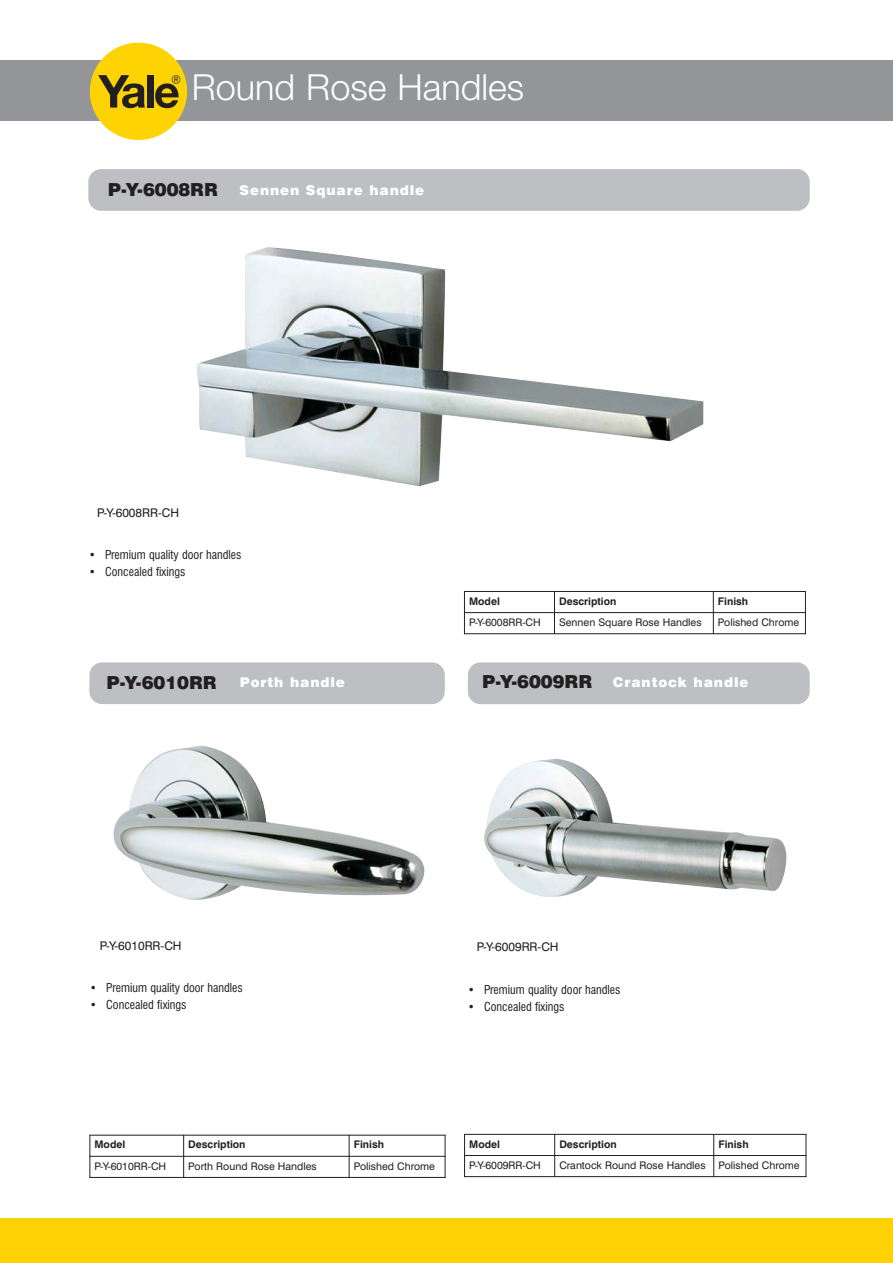
<style>
.page{position:relative;width:893px;height:1263px;background:#fff}
.page>*{position:absolute;margin:0;border:0;box-sizing:border-box;transform-origin:0 0}
.t1{font:300 36px "Helvetica Neue";color:#fff}
.t2{font:900 18px "Swiss 721 BT";color:#231f20}
.t3{font:900 13.5px "Swiss 721 BT";letter-spacing:.065em;color:#fff}
.t4{font:condensed 12px "Swiss 721 BT";color:#231f20}
.t5{font:12px "Swiss 721 BT";color:#231f20}
.t6{font:10.5px "Swiss 721 BT";color:#231f20}
.t7{font:700 10.5px "Swiss 721 BT";color:#231f20}
.s1{font-size:18px;color:#231f20}
</style>
<div class="page">
<div style="left:88px;top:169px;width:722px;height:42px;background:#bebfc2;border-radius:13px"></div>
<div style="left:89px;top:662px;width:356px;height:42px;background:#bebfc2;border-radius:13px"></div>
<hr style="left:89px;top:1135px;width:1px;height:43px;background:#231f20">
<hr style="left:183px;top:1135px;width:1px;height:43px;background:#231f20">
<hr style="left:349px;top:1135px;width:1px;height:43px;background:#231f20">
<hr style="left:445px;top:1135px;width:1px;height:43px;background:#231f20">
<hr style="left:89px;top:1135px;width:356px;height:1px;background:#231f20">
<hr style="left:89px;top:1156px;width:356px;height:1px;background:#231f20">
<hr style="left:89px;top:1177px;width:356px;height:1px;background:#231f20">
<div style="left:468px;top:662px;width:342px;height:42px;background:#bebfc2;border-radius:13px"></div>
<hr style="left:464px;top:1134px;width:1px;height:43px;background:#231f20">
<hr style="left:554px;top:1134px;width:1px;height:43px;background:#231f20">
<hr style="left:713px;top:1134px;width:1px;height:43px;background:#231f20">
<hr style="left:806px;top:1134px;width:1px;height:43px;background:#231f20">
<hr style="left:464px;top:1134px;width:342px;height:1px;background:#231f20">
<hr style="left:464px;top:1155px;width:342px;height:1px;background:#231f20">
<hr style="left:464px;top:1176px;width:342px;height:1px;background:#231f20">
<img style="left:197px;top:247px;width:506px;height:239px">
<img style="left:113px;top:745px;width:312px;height:155px">
<img style="left:484px;top:758px;width:303px;height:139px">
<div style="left:0;top:60px;width:893px;height:61px;background:#939598"></div>
<div style="left:90px;top:43px;width:97px;height:97px;background:#fed304;border-radius:50%"></div>
<svg style="left:98px;top:75px;width:47px;height:33px"></svg>
<div style="left:147px;top:75px;width:6px;height:33px;background:#231f20"></div>
<svg style="left:155px;top:75px;width:25px;height:33px"></svg>
<div style="left:0;top:1218px;width:893px;height:45px;background:#fed105"></div>
<hr style="left:464px;top:591px;width:1px;height:43px;background:#231f20">
<hr style="left:554px;top:591px;width:1px;height:43px;background:#231f20">
<hr style="left:713px;top:591px;width:1px;height:43px;background:#231f20">
<hr style="left:805px;top:591px;width:1px;height:43px;background:#231f20">
<hr style="left:464px;top:591px;width:342px;height:1px;background:#231f20">
<hr style="left:464px;top:612px;width:342px;height:1px;background:#231f20">
<hr style="left:464px;top:633px;width:342px;height:1px;background:#231f20">
<h1 class="t1" style="left:192px;top:75px;width:334px">Round Rose Handles</h1>
<p class="t3" style="left:108px;top:185px;width:318px"><span class="s1">P-Y-6008RR</span> Sennen Square handle</p>
<p class="t5" style="left:97px;top:508px;width:83px">P-Y-6008RR-CH</p>
<p class="t4" style="left:89px;top:550px;width:154px">• Premium quality door handles</p>
<p class="t4" style="left:89px;top:567px;width:98px">• Concealed fixings</p>
<h2 class="t2" style="left:107px;top:676px;width:111px">P-Y-6010RR</h2>
<p class="t3" style="left:240px;top:678px;width:107px">Porth handle</p>
<p class="t7" style="left:469px;top:597px;width:32px">Model</p>
<p class="t7" style="left:559px;top:597px;width:59px">Description</p>
<p class="t7" style="left:718px;top:597px;width:32px">Finish</p>
<p class="t6" style="left:469px;top:618px;width:73px">P-Y-6008RR-CH</p>
<p class="t6" style="left:559px;top:618px;width:144px">Sennen Square Rose Handles</p>
<p class="t6" style="left:718px;top:618px;width:83px">Polished Chrome</p>
<p class="t3" style="left:482px;top:678px;width:268px"><span class="s1">P-Y-6009RR</span> Crantock handle</p>
<p class="t5" style="left:100px;top:941px;width:83px">P-Y-6010RR-CH</p>
<p class="t5" style="left:477px;top:943px;width:83px">P-Y-6009RR-CH</p>
<p class="t4" style="left:90px;top:983px;width:154px">• Premium quality door handles</p>
<p class="t4" style="left:90px;top:1000px;width:98px">• Concealed fixings</p>
<p class="t4" style="left:468px;top:985px;width:154px">• Premium quality door handles</p>
<p class="t4" style="left:468px;top:1001px;width:98px">• Concealed fixings</p>
<p class="t7" style="left:94px;top:1141px;width:32px">Model</p>
<p class="t7" style="left:188px;top:1141px;width:59px">Description</p>
<p class="t7" style="left:354px;top:1141px;width:32px">Finish</p>
<p class="t6" style="left:94px;top:1162px;width:73px">P-Y-6010RR-CH</p>
<p class="t6" style="left:188px;top:1162px;width:130px">Porth Round Rose Handles</p>
<p class="t6" style="left:354px;top:1162px;width:83px">Polished Chrome</p>
<p class="t7" style="left:469px;top:1140px;width:32px">Model</p>
<p class="t7" style="left:559px;top:1140px;width:59px">Description</p>
<p class="t7" style="left:718px;top:1140px;width:32px">Finish</p>
<p class="t6" style="left:469px;top:1161px;width:73px">P-Y-6009RR-CH</p>
<p class="t6" style="left:559px;top:1161px;width:242px">Crantock Round Rose Handles Polished Chrome</p>
</div>
